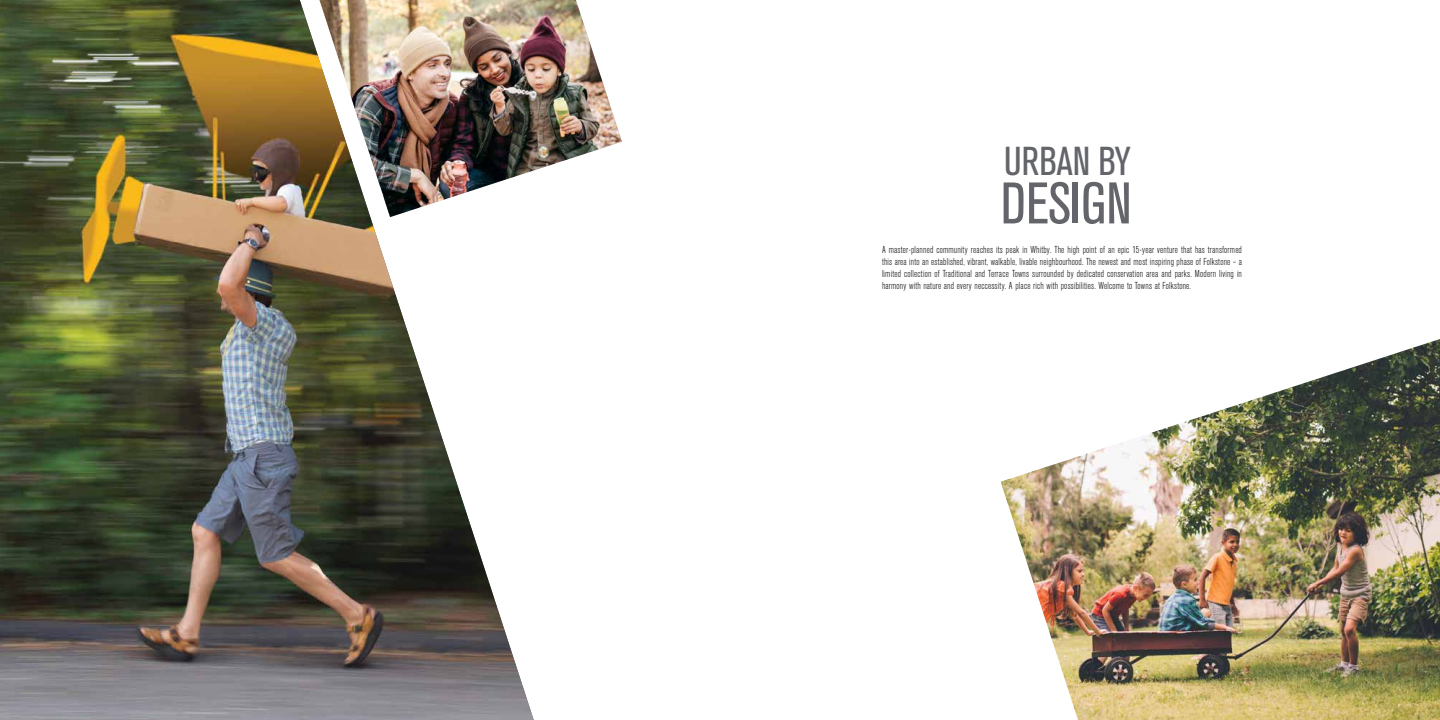
<style>
.page{position:relative;width:1440px;height:720px;background:#fff}
.page>*{position:absolute;margin:0;border:0;box-sizing:border-box;transform-origin:0 0}
.t1{font:condensed 58px "Akzidenz Grotesk BE";color:#63656a}
.t2{font:condensed 40px "Akzidenz Grotesk BE";color:#63656a}
.t3{font:300 condensed 10px/12px "Akzidenz Grotesk BE";letter-spacing:.02em;color:#000;text-align:justify}
</style>
<div class="page">
<img style="left:0;top:0;width:534px;height:720px">
<img style="left:319px;top:0;width:303px;height:217px">
<img style="left:1001px;top:339px;width:439px;height:381px">
<h2 class="t2" style="left:1004px;top:139px;width:128px">URBAN BY</h2>
<h1 class="t1" style="left:1001px;top:171px;width:132px">DESIGN</h1>
<p class="t3" style="left:882px;top:244px;width:361px">A master-planned community reaches its peak in Whitby. The high point of an epic 15-year venture that has transformed this area into an established, vibrant, walkable, livable neighbourhood. The newest and most inspiring phase of Folkstone – a limited collection of Traditional and Terrace Towns surrounded by dedicated conservation area and parks. Modern living in harmony with nature and every neccessity. A place rich with possibilities. Welcome to Towns at Folkstone.</p>
</div>
